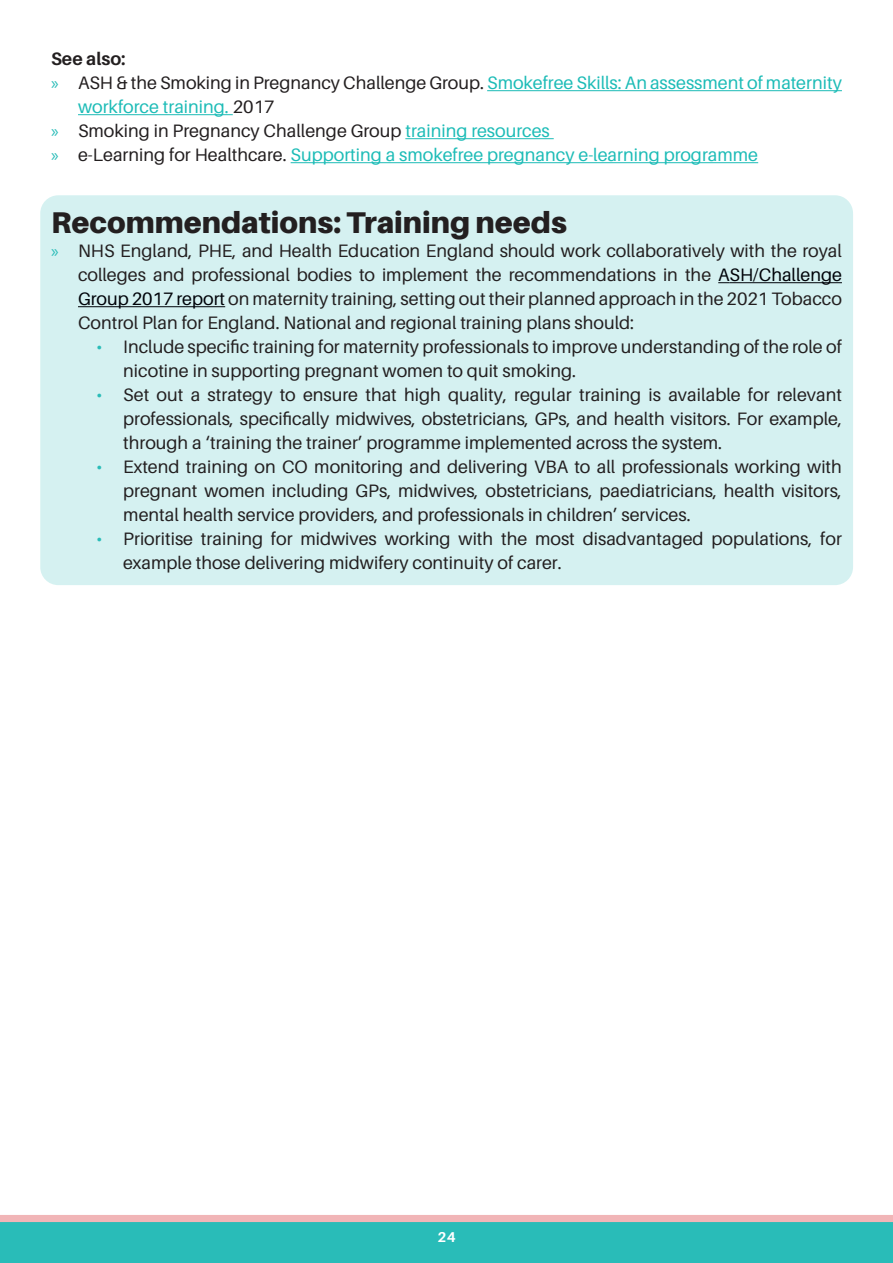
<style>
.page{position:relative;width:893px;height:1263px;background:#fff}
.page>*{position:absolute;margin:0;border:0;box-sizing:border-box;transform-origin:0 0}
.body_text{font:900 30px "Aileron";color:#231f20}
.t1{font:18px/24px "Aileron";color:#231f20;text-align:justify}
.t2{font:18px/24px "Aileron";color:#1dbcb7}
.body_text-2{font:700 18px "Aileron";color:#231f20}
.t3{font:700 14.25px "Aileron";color:#fff}
.s1{font-family:"Myriad Pro";color:#29bcb8}
.s2{color:#231f20}
.s3{color:#1dbcb7}
.s4{color:#000309}
.s5{color:#29bcb8}
</style>
<div class="page">
<svg style="left:0;top:1215px;width:893px;height:48px;background:#46bab7"></svg>
<div style="left:40px;top:195px;width:813px;height:390px;background:#d5f1f1;border-radius:18px"></div>
<hr style="left:487px;top:90px;width:355px;height:1px;background:#1dbcb7">
<hr style="left:78px;top:114px;width:155px;height:1px;background:#1dbcb7">
<hr style="left:405px;top:138px;width:149px;height:1px;background:#1dbcb7">
<hr style="left:291px;top:162px;width:467px;height:1px;background:#1dbcb7">
<svg style="left:718px;top:282px;width:12px;height:1px"></svg>
<hr style="left:730px;top:282px;width:112px;height:1px;background:#000309">
<hr style="left:78px;top:306px;width:147px;height:1px;background:#000309">
<p class="body_text-2" style="left:51px;top:49px;width:76px">See also:</p>
<p class="t2" style="left:78px;top:71px;width:765px;text-indent:-27px"><span class="s1">»</span> <span class="s2">ASH &amp; the Smoking in Pregnancy Challenge Group.</span> Smokefree Skills: An assessment of maternity workforce training. <span class="s2">2017</span></p>
<p class="t1" style="left:51px;top:119px;width:500px"><span class="s1">»</span> Smoking in Pregnancy Challenge Group <span class="s3">training resources</span></p>
<p class="t2" style="left:51px;top:143px;width:709px"><span class="s1">»</span> <span class="s2">e-Learning for Healthcare.</span> Supporting a smokefree pregnancy e-learning programme</p>
<p class="body_text" style="left:51px;top:205px;width:517px">Recommendations: Training needs</p>
<p class="t1" style="left:78px;top:239px;width:765px;text-indent:-27px"><span class="s1">»</span> NHS England, PHE, and Health Education England should work collaboratively with the royal colleges and professional bodies to implement the recommendations in the <span class="s4">ASH/Challenge Group 2017 report</span> on maternity training, setting out their planned approach in the 2021 Tobacco Control Plan for England. National and regional training plans should:</p>
<p class="t1" style="left:123px;top:335px;width:720px;text-indent:-27px"><span class="s5">•</span> Include specific training for maternity professionals to improve understanding of the role of nicotine in supporting pregnant women to quit smoking.</p>
<p class="t1" style="left:123px;top:383px;width:720px;text-indent:-27px"><span class="s5">•</span> Set out a strategy to ensure that high quality, regular training is available for relevant professionals, specifically midwives, obstetricians, GPs, and health visitors. For example, through a ‘training the trainer’ programme implemented across the system.</p>
<p class="t1" style="left:123px;top:455px;width:720px;text-indent:-27px"><span class="s5">•</span> Extend training on CO monitoring and delivering VBA to all professionals working with pregnant women including GPs, midwives, obstetricians, paediatricians, health visitors, mental health service providers, and professionals in children’ services.</p>
<p class="t1" style="left:123px;top:527px;width:720px;text-indent:-27px"><span class="s5">•</span> Prioritise training for midwives working with the most disadvantaged populations, for example those delivering midwifery continuity of carer.</p>
<p class="t3" style="left:437px;top:1229px;width:20px">24</p>
</div>
